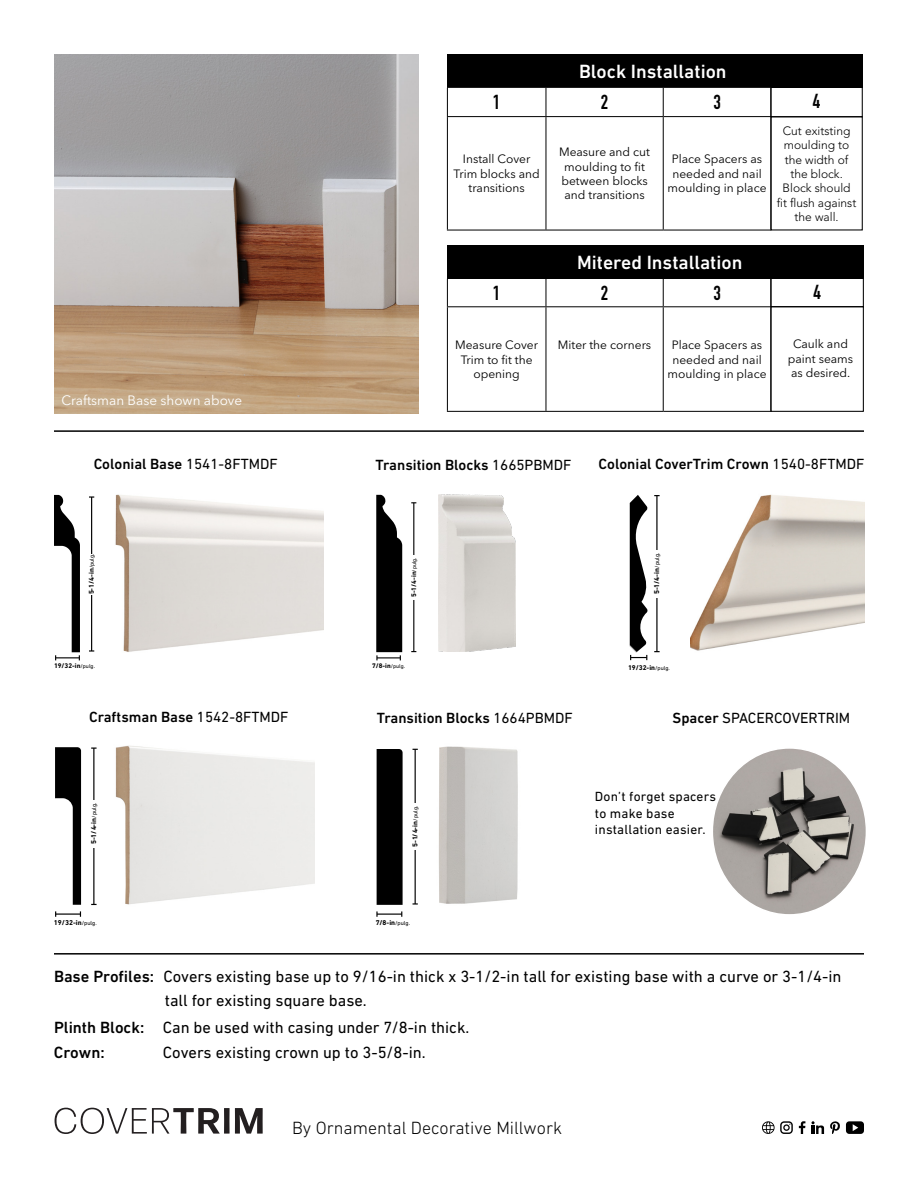
<style>
.page{position:relative;width:918px;height:1188px;background:#fff}
.page>*{position:absolute;margin:0;border:0;box-sizing:border-box;transform-origin:0 0}
.t1{font:19.95px "DIN Engschrift Std";color:#000}
.t2{font:500 19.5px "DIN Next LT Pro";color:#fff}
.t3{font:300 18px "DIN Next LT Pro";color:#000}
.t4{font:16.5px/24px "DIN Next LT Pro";color:#000}
.t5{font:500 16.5px "DIN Next LT Pro";color:#000}
.t6{font:500 15px "DIN Next LT Pro";color:#000}
.t7{font:15px "DIN Next LT Pro";color:#000}
.t8{font:13.5px/16.2px "DIN Next LT Pro";letter-spacing:.015em;color:#000}
.t9{font:13.5px "Avenir Next LT Pro";color:#fff}
.t10{font:12px/14.4px "Avenir Next LT Pro";color:#000;text-align:center}
.t11{font:300 12px/14.4px "Avenir LT Pro";color:#000;text-align:center}
.t12{font:700 7.2px "DIN Next LT Pro";color:#000}
.t13{font:700 7.05px "DIN Next LT Pro";color:#000}
.t14{font:700 6.9px "DIN Next LT Pro";color:#000}
.t15{font:700 6.75px "DIN Next LT Pro";color:#000}
.s1{font-weight:400}
.s2{font-weight:400;font-size:5.85px}
.s3{font-weight:400;font-size:5.7px}
.s4{font-weight:400;font-size:6px}
.s5{font-weight:500}
</style>
<div class="page">
<img style="left:691px;top:494px;width:173px;height:157px">
<div style="left:447px;top:54px;width:416px;height:34px;background:#000"></div>
<div style="left:447px;top:245px;width:417px;height:34px;background:#000"></div>
<svg style="left:55px;top:1108px;width:165px;height:26px"></svg>
<div style="left:224px;top:1108px;width:6px;height:26px;background:#231f20"></div>
<svg style="left:235px;top:1108px;width:28px;height:26px"></svg>
<svg style="left:448px;top:88px;width:322px;height:142px"></svg>
<svg style="left:447px;top:88px;width:1px;height:28px"></svg>
<svg style="left:545px;top:88px;width:1px;height:28px"></svg>
<svg style="left:663px;top:88px;width:1px;height:28px"></svg>
<hr style="left:447px;top:116px;width:99px;height:1px;background:#000">
<hr style="left:546px;top:116px;width:117px;height:1px;background:#000">
<hr style="left:663px;top:116px;width:108px;height:1px;background:#000">
<hr style="left:447px;top:117px;width:1px;height:113px;background:#000">
<hr style="left:545px;top:117px;width:1px;height:113px;background:#000">
<hr style="left:663px;top:117px;width:1px;height:113px;background:#000">
<hr style="left:770px;top:117px;width:1px;height:113px;background:#000">
<hr style="left:447px;top:230px;width:99px;height:1px;background:#000">
<hr style="left:546px;top:230px;width:117px;height:1px;background:#000">
<hr style="left:663px;top:230px;width:108px;height:1px;background:#000">
<svg style="left:447px;top:279px;width:1px;height:27px"></svg>
<svg style="left:545px;top:279px;width:1px;height:27px"></svg>
<svg style="left:663px;top:279px;width:1px;height:27px"></svg>
<hr style="left:447px;top:306px;width:99px;height:1px;background:#000">
<hr style="left:546px;top:306px;width:117px;height:1px;background:#000">
<hr style="left:663px;top:306px;width:108px;height:1px;background:#000">
<hr style="left:447px;top:307px;width:1px;height:104px;background:#000">
<hr style="left:545px;top:307px;width:1px;height:104px;background:#000">
<hr style="left:663px;top:307px;width:1px;height:104px;background:#000">
<hr style="left:447px;top:411px;width:99px;height:1px;background:#000">
<hr style="left:546px;top:411px;width:117px;height:1px;background:#000">
<hr style="left:663px;top:411px;width:108px;height:1px;background:#000">
<img style="left:54px;top:54px;width:364px;height:360px">
<img style="left:115px;top:494px;width:209px;height:158px">
<img style="left:439px;top:495px;width:76px;height:157px">
<img style="left:439px;top:746px;width:79px;height:158px">
<img style="left:115px;top:745px;width:200px;height:160px">
<div style="left:770px;top:82px;width:93px;height:35px;border:1px solid #000"></div>
<div style="left:771px;top:116px;width:92px;height:114px;border:1px solid #000"></div>
<div style="left:770px;top:272px;width:94px;height:35px;border:1px solid #000"></div>
<div style="left:770px;top:306px;width:94px;height:106px;border:1px solid #000"></div>
<img style="left:715px;top:750px;width:149px;height:163px">
<hr style="left:54px;top:953px;width:810px;height:2px;background:#000">
<hr style="left:54px;top:430px;width:810px;height:2px;background:#000">
<svg style="left:54px;top:495px;width:26px;height:165px"></svg>
<hr style="left:91px;top:497px;width:1px;height:154px;background:#000">
<div style="left:89px;top:554px;width:5px;height:40px;background:#fff"></div>
<svg style="left:376px;top:495px;width:26px;height:165px;background:#2c2c2c"></svg>
<hr style="left:413px;top:503px;width:1px;height:149px;background:#000">
<div style="left:411px;top:555px;width:5px;height:45px;background:#fff"></div>
<div style="left:377px;top:749px;width:26px;height:156px;background:#000"></div>
<svg style="left:376px;top:911px;width:26px;height:6px"></svg>
<hr style="left:415px;top:749px;width:1px;height:155px;background:#000">
<div style="left:412px;top:803px;width:5px;height:47px;background:#fff"></div>
<svg style="left:55px;top:747px;width:26px;height:158px"></svg>
<hr style="left:56px;top:913px;width:24px;height:2px;background:#000">
<hr style="left:93px;top:748px;width:1px;height:156px;background:#000">
<div style="left:91px;top:800px;width:5px;height:47px;background:#fff"></div>
<svg style="left:630px;top:495px;width:18px;height:165px"></svg>
<hr style="left:656px;top:496px;width:2px;height:156px;background:#000">
<div style="left:654px;top:550px;width:5px;height:47px;background:#fff"></div>
<svg style="left:799px;top:1121px;width:6px;height:13px"></svg>
<svg style="left:812px;top:1121px;width:12px;height:13px"></svg>
<svg style="left:830px;top:1121px;width:10px;height:13px"></svg>
<svg style="left:762px;top:1121px;width:31px;height:13px"></svg>
<svg style="left:846px;top:1121px;width:18px;height:13px"></svg>
<p class="t9" style="left:62px;top:392px;width:182px">Craftsman Base shown above</p>
<h2 class="t2" style="left:579px;top:60px;width:149px">Block Installation</h2>
<h1 class="t1" style="left:493px;top:91px;width:9px">1</h1>
<h1 class="t1" style="left:601px;top:91px;width:9px">2</h1>
<h1 class="t1" style="left:713px;top:91px;width:9px">3</h1>
<p class="t10" style="left:454px;top:152px;width:88px">Install Cover<br>Trim blocks and transitions</p>
<p class="t10" style="left:559px;top:145px;width:92px;text-align:left">Measure and cut moulding to fit between blocks and transitions</p>
<p class="t10" style="left:668px;top:152px;width:101px">Place Spacers as needed and nail moulding in place</p>
<h1 class="t1" style="left:813px;top:89px;width:9px">4</h1>
<p class="t11" style="left:777px;top:123px;width:81px">Cut exitsting moulding to the width of the block.<br>Block should fit flush against the wall.</p>
<h2 class="t2" style="left:577px;top:251px;width:167px">Mitered Installation</h2>
<h1 class="t1" style="left:493px;top:281px;width:9px">1</h1>
<h1 class="t1" style="left:601px;top:281px;width:9px">2</h1>
<h1 class="t1" style="left:713px;top:281px;width:9px">3</h1>
<p class="t10" style="left:455px;top:338px;width:84px">Measure Cover<br>Trim to fit the opening</p>
<p class="t10" style="left:558px;top:337px;width:95px">Miter the corners</p>
<p class="t10" style="left:668px;top:338px;width:101px">Place Spacers as needed and nail moulding in place</p>
<h1 class="t1" style="left:813px;top:281px;width:9px">4</h1>
<p class="t10" style="left:788px;top:337px;width:67px">Caulk and paint seams as desired.</p>
<p class="t6" style="left:94px;top:455px;width:186px">Colonial Base <span class="s1">1541-8FTMDF</span></p>
<p class="t6" style="left:376px;top:456px;width:197px">Transition Blocks <span class="s1">1665PBMDF</span></p>
<p class="t6" style="left:599px;top:455px;width:267px">Colonial CoverTrim Crown <span class="s1">1540-8FTMDF</span></p>
<p class="t13" style="left:87px;top:594px;width:43px;rotate:-90deg">5-1/4-in<span class="s2">/pulg.</span></p>
<p class="t15" style="left:410px;top:597px;width:41px;rotate:-90deg">5-1/4-in<span class="s3">/pulg.</span></p>
<p class="t12" style="left:653px;top:594px;width:43px;rotate:-90deg">5-1/4-in<span class="s4">/pulg.</span></p>
<p class="t14" style="left:54px;top:662px;width:42px">19/32-in<span class="s3">/pulg.</span></p>
<p class="t15" style="left:372px;top:662px;width:34px">7/8-in<span class="s3">/pulg.</span></p>
<p class="t13" style="left:628px;top:663px;width:43px">19/32-in<span class="s2">/pulg.</span></p>
<p class="t6" style="left:89px;top:708px;width:201px">Craftsman Base <span class="s1">1542-8FTMDF</span></p>
<p class="t6" style="left:377px;top:709px;width:197px">Transition Blocks <span class="s1">1664PBMDF</span></p>
<p class="t7" style="left:673px;top:709px;width:179px"><span class="s5">Spacer</span> SPACERCOVERTRIM</p>
<p class="t12" style="left:90px;top:844px;width:43px;rotate:-90deg">5-1/4-in<span class="s4">/pulg.</span></p>
<p class="t13" style="left:411px;top:847px;width:43px;rotate:-90deg">5-1/4-in<span class="s2">/pulg.</span></p>
<p class="t8" style="left:595px;top:789px;width:123px">Don’t forget spacers to make base installation easier.</p>
<p class="t12" style="left:54px;top:918px;width:44px">19/32-in<span class="s4">/pulg.</span></p>
<p class="t13" style="left:376px;top:918px;width:36px">7/8-in<span class="s2">/pulg.</span></p>
<h3 class="t4" style="left:165px;top:964px;width:678px;text-indent:-111px"><span class="s5">Base Profiles:</span> Covers existing base up to 9/16-in thick x 3-1/2-in tall for existing base with a curve or 3-1/4-in tall for existing square base.</h3>
<h3 class="t5" style="left:54px;top:1043px;width:52px">Crown:</h3>
<h3 class="t4" style="left:163px;top:1041px;width:264px">Covers existing crown up to 3-5/8-in.</h3>
<h3 class="t4" style="left:54px;top:1015px;width:417px"><span class="s5">Plinth Block:</span> Can be used with casing under 7/8-in thick.</h3>
<h3 class="t3" style="left:292px;top:1117px;width:272px">By Ornamental Decorative Millwork</h3>
</div>
